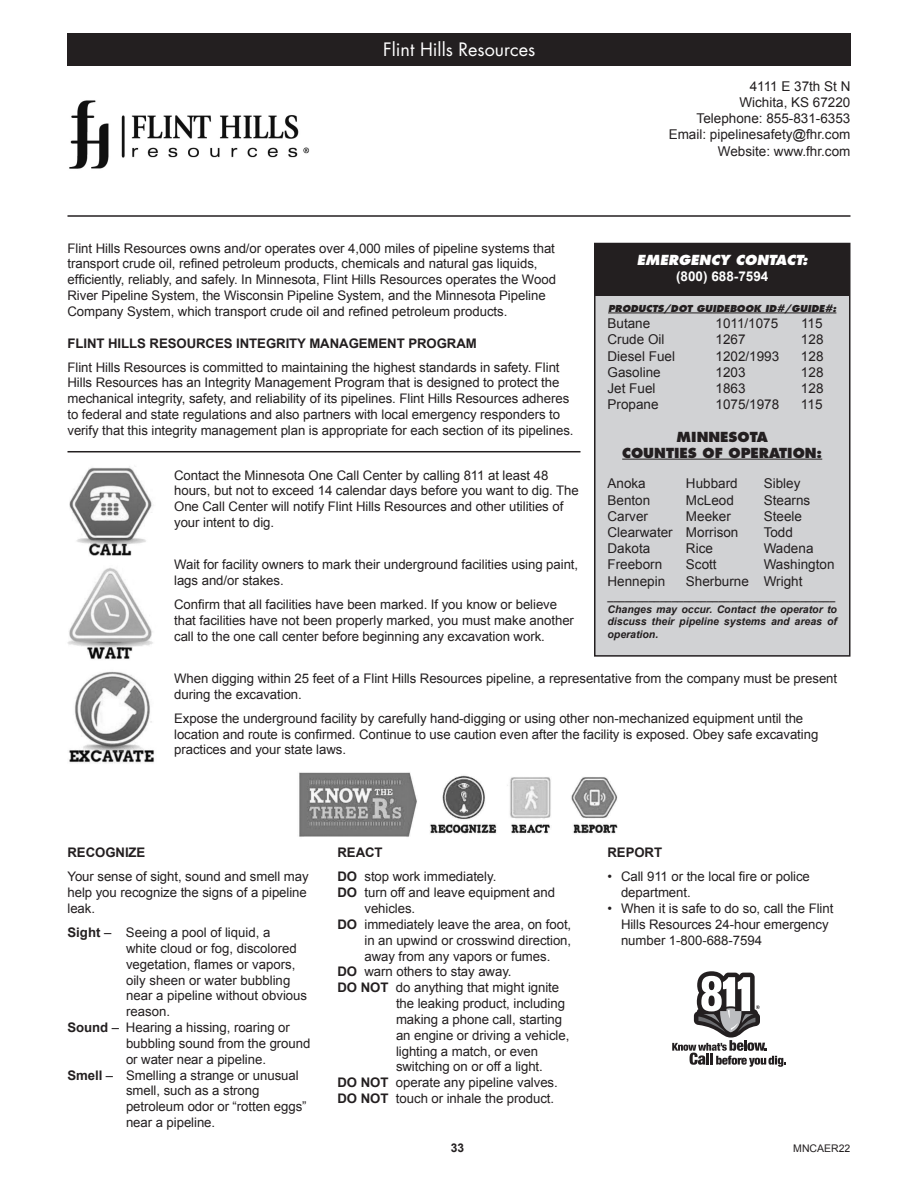
<style>
.page{position:relative;width:918px;height:1188px;background:#fff}
.page>*{position:absolute;margin:0;border:0;box-sizing:border-box;transform-origin:0 0}
.t1{font:18px "Futura";color:#fff}
.t2{font:13.5px "Arial";color:#231f20}
.t3{font:800 13.5px "Futura";color:#231f20}
.t4{font:italic 800 13.5px "Futura";color:#fff}
.t5{font:700 13.5px "Arial";color:#fff}
.t6{font:13.2px/15.9px "Arial";letter-spacing:-.005em;color:#231f20}
.t7{font:700 13.2px "Arial";letter-spacing:-.005em;color:#231f20}
.t8{font:700 12px "Arial";color:#231f20}
.t9{font:italic 700 10.5px/12.6px "Arial";color:#231f20;text-align:justify}
.t10{font:10.5px "Arial";color:#231f20}
.t11{font:italic 800 9.3px "Futura";color:#231f20}
.s1{font-weight:700}
</style>
<div class="page">
<hr style="left:68px;top:215px;width:783px;height:2px;background:#231f20">
<div style="left:68px;top:34px;width:783px;height:32px;background:#231f20"></div>
<div style="left:595px;top:244px;width:255px;height:412px;background:#d1d2d4"></div>
<div style="left:594px;top:243px;width:257px;height:414px;border:2px solid #231f20"></div>
<div style="left:594px;top:243px;width:256px;height:52px;background:#231f20"></div>
<hr style="left:608px;top:313px;width:228px;height:1px;background:#231f20">
<hr style="left:622px;top:459px;width:200px;height:1px;background:#231f20">
<img style="left:69px;top:100px;width:241px;height:69px">
<img style="left:69px;top:467px;width:83px;height:89px">
<img style="left:67px;top:568px;width:86px;height:92px">
<img style="left:69px;top:671px;width:85px;height:92px">
<hr style="left:68px;top:451px;width:512px;height:1px;background:#231f20">
<img style="left:299px;top:772px;width:319px;height:65px">
<svg style="left:672px;top:971px;width:114px;height:96px"></svg>
<p class="t1" style="left:383px;top:38px;width:153px">Flint Hills Resources</p>
<p class="t2" style="left:750px;top:77px;width:102px">4111 E 37th St N</p>
<p class="t2" style="left:739px;top:93px;width:113px">Wichita, KS 67220</p>
<p class="t2" style="left:697px;top:110px;width:155px">Telephone: 855-831-6353</p>
<p class="t2" style="left:669px;top:126px;width:183px">Email: pipelinesafety@fhr.com</p>
<p class="t2" style="left:718px;top:142px;width:134px">Website: www.fhr.com</p>
<p class="t6" style="left:68px;top:240px;width:490px">Flint Hills Resources owns and/or operates over 4,000 miles of pipeline systems that transport crude oil, refined petroleum products, chemicals and natural gas liquids, efficiently, reliably, and safely. In Minnesota, Flint Hills Resources operates the Wood River Pipeline System, the Wisconsin Pipeline System, and the Minnesota Pipeline Company System, which transport crude oil and refined petroleum products.</p>
<p class="t7" style="left:68px;top:334px;width:411px">FLINT HILLS RESOURCES INTEGRITY MANAGEMENT PROGRAM</p>
<p class="t6" style="left:68px;top:359px;width:508px">Flint Hills Resources is committed to maintaining the highest standards in safety. Flint Hills Resources has an Integrity Management Program that is designed to protect the mechanical integrity, safety, and reliability of its pipelines. Flint Hills Resources adheres to federal and state regulations and also partners with local emergency responders to verify that this integrity management plan is appropriate for each section of its pipelines.</p>
<p class="t6" style="left:174px;top:467px;width:406px">Contact the Minnesota One Call Center by calling 811 at least 48 hours, but not to exceed 14 calendar days before you want to dig. The One Call Center will notify Flint Hills Resources and other utilities of your intent to dig.</p>
<p class="t6" style="left:174px;top:557px;width:406px">Wait for facility owners to mark their underground facilities using paint, lags and/or stakes.</p>
<p class="t6" style="left:174px;top:596px;width:401px">Confirm that all facilities have been marked. If you know or believe that facilities have not been properly marked, you must make another call to the one call center before beginning any excavation work.</p>
<p class="t6" style="left:174px;top:671px;width:665px">When digging within 25 feet of a Flint Hills Resources pipeline, a representative from the company must be present during the excavation.</p>
<p class="t6" style="left:174px;top:710px;width:646px">Expose the underground facility by carefully hand-digging or using other non-mechanized equipment until the location and route is confirmed. Continue to use caution even after the facility is exposed. Obey safe excavating practices and your state laws.</p>
<p class="t4" style="left:637px;top:252px;width:172px">EMERGENCY CONTACT:</p>
<p class="t5" style="left:676px;top:268px;width:94px">(800) 688-7594</p>
<p class="t11" style="left:608px;top:303px;width:230px">PRODUCTS/DOT GUIDEBOOK ID#/GUIDE#:</p>
<p class="t2" style="left:608px;top:315px;width:44px">Butane</p>
<p class="t2" style="left:716px;top:315px;width:64px">1011/1075</p>
<p class="t2" style="left:801px;top:315px;width:23px">115</p>
<p class="t2" style="left:608px;top:331px;width:59px">Crude Oil</p>
<p class="t2" style="left:716px;top:331px;width:32px">1267</p>
<p class="t2" style="left:801px;top:331px;width:24px">128</p>
<p class="t2" style="left:608px;top:347px;width:69px">Diesel Fuel</p>
<p class="t2" style="left:716px;top:347px;width:65px">1202/1993</p>
<p class="t2" style="left:801px;top:347px;width:24px">128</p>
<p class="t2" style="left:608px;top:363px;width:55px">Gasoline</p>
<p class="t2" style="left:716px;top:363px;width:32px">1203</p>
<p class="t2" style="left:801px;top:363px;width:24px">128</p>
<p class="t2" style="left:608px;top:379px;width:50px">Jet Fuel</p>
<p class="t2" style="left:716px;top:379px;width:32px">1863</p>
<p class="t2" style="left:801px;top:379px;width:24px">128</p>
<p class="t2" style="left:608px;top:396px;width:53px">Propane</p>
<p class="t2" style="left:716px;top:396px;width:65px">1075/1978</p>
<p class="t2" style="left:801px;top:396px;width:23px">115</p>
<p class="t3" style="left:677px;top:428px;width:93px">MINNESOTA</p>
<p class="t3" style="left:622px;top:444px;width:202px">COUNTIES OF OPERATION:</p>
<p class="t2" style="left:764px;top:475px;width:38px">Sibley</p>
<p class="t2" style="left:764px;top:491px;width:48px">Stearns</p>
<p class="t2" style="left:764px;top:507px;width:40px">Steele</p>
<p class="t2" style="left:764px;top:523px;width:31px">Todd</p>
<p class="t2" style="left:764px;top:540px;width:51px">Wadena</p>
<p class="t2" style="left:764px;top:556px;width:72px">Washington</p>
<p class="t2" style="left:764px;top:572px;width:40px">Wright</p>
<p class="t2" style="left:608px;top:475px;width:40px">Anoka</p>
<p class="t2" style="left:608px;top:491px;width:44px">Benton</p>
<p class="t2" style="left:608px;top:507px;width:42px">Carver</p>
<p class="t2" style="left:608px;top:523px;width:67px">Clearwater</p>
<p class="t2" style="left:608px;top:540px;width:44px">Dakota</p>
<p class="t2" style="left:608px;top:556px;width:56px">Freeborn</p>
<p class="t2" style="left:608px;top:572px;width:59px">Hennepin</p>
<p class="t2" style="left:686px;top:475px;width:53px">Hubbard</p>
<p class="t2" style="left:686px;top:491px;width:50px">McLeod</p>
<p class="t2" style="left:686px;top:507px;width:47px">Meeker</p>
<p class="t2" style="left:686px;top:523px;width:54px">Morrison</p>
<p class="t2" style="left:686px;top:540px;width:28px">Rice</p>
<p class="t2" style="left:686px;top:556px;width:32px">Scott</p>
<p class="t2" style="left:686px;top:572px;width:65px">Sherburne</p>
<p class="t9" style="left:608px;top:590px;width:229px">_______________________________________</p>
<p class="t9" style="left:608px;top:603px;width:231px">Changes may occur. Contact the operator to discuss their pipeline systems and areas of operation.</p>
<p class="t7" style="left:68px;top:844px;width:79px">RECOGNIZE</p>
<p class="t6" style="left:68px;top:869px;width:243px">Your sense of sight, sound and smell may help you recognize the signs of a pipeline leak.</p>
<p class="t6" style="left:126px;top:925px;width:183px;text-indent:-58px"><span class="s1">Sight</span> – Seeing a pool of liquid, a<br>white cloud or fog, discolored vegetation, flames or vapors, oily sheen or water bubbling near a pipeline without obvious reason.</p>
<p class="t6" style="left:126px;top:1020px;width:186px;text-indent:-58px"><span class="s1">Sound</span> – Hearing a hissing, roaring or bubbling sound from the ground or water near a pipeline.</p>
<p class="t6" style="left:126px;top:1067px;width:182px;text-indent:-58px"><span class="s1">Smell</span> – Smelling a strange or unusual smell, such as a strong petroleum odor or “rotten eggs” near a pipeline.</p>
<p class="t7" style="left:338px;top:844px;width:47px">REACT</p>
<p class="t6" style="left:338px;top:869px;width:160px"><span class="s1">DO</span> stop work immediately.</p>
<p class="t6" style="left:364px;top:885px;width:192px;text-indent:-27px"><span class="s1">DO</span> turn off and leave equipment and vehicles.</p>
<p class="t6" style="left:364px;top:916px;width:208px;text-align:justify;text-indent:-27px"><span class="s1">DO</span> immediately leave the area, on foot, in an upwind or crosswind direction, away from any vapors or fumes.</p>
<p class="t6" style="left:338px;top:964px;width:176px"><span class="s1">DO</span> warn others to stay away.</p>
<p class="t6" style="left:396px;top:980px;width:175px;text-indent:-58px"><span class="s1">DO NOT</span> do anything that might ignite the leaking product, including making a phone call, starting an engine or driving a vehicle, lighting a match, or even switching on or off a light.</p>
<p class="t6" style="left:338px;top:1075px;width:222px"><span class="s1">DO NOT</span> operate any pipeline valves.</p>
<p class="t6" style="left:338px;top:1091px;width:218px"><span class="s1">DO NOT</span> touch or inhale the product.</p>
<p class="t7" style="left:608px;top:844px;width:56px">REPORT</p>
<p class="t6" style="left:621px;top:869px;width:190px;text-indent:-14px">• Call 911 or the local fire or police department.</p>
<p class="t6" style="left:621px;top:901px;width:214px;text-indent:-14px">• When it is safe to do so, call the Flint<br>Hills Resources 24-hour emergency number 1-800-688-7594</p>
<p class="t8" style="left:451px;top:1140px;width:15px">33</p>
<p class="t10" style="left:793px;top:1141px;width:59px">MNCAER22</p>
</div>
